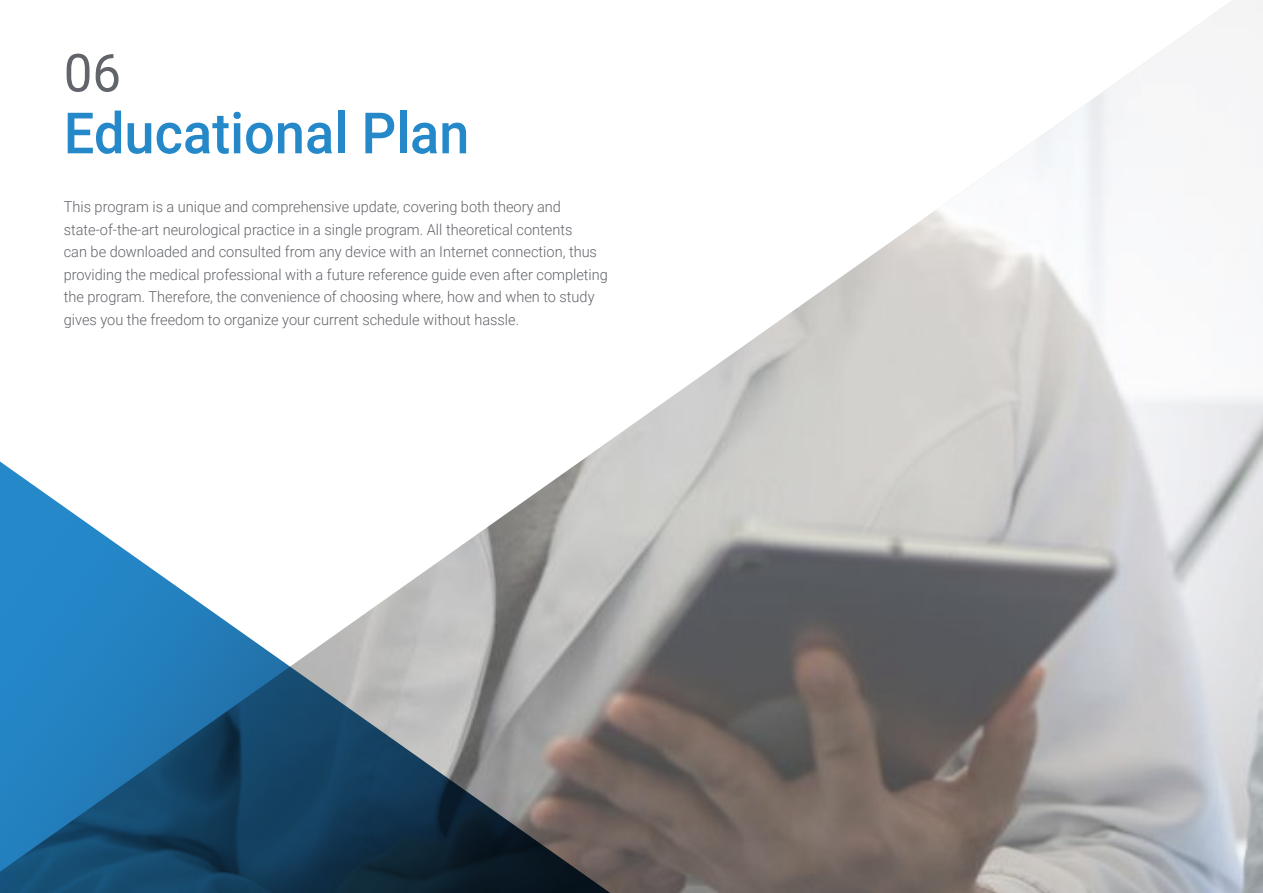
<style>
.page{position:relative;width:1263px;height:893px;background:#fff}
.page>*{position:absolute;margin:0;border:0;box-sizing:border-box;transform-origin:0 0}
.t1{font:500 57px "Roboto";color:#2488c9;scale:.95 1}
.t2{font:52.5px "Roboto";color:#61646a}
.t3{font:300 15px/22.5px "Roboto";color:#61646a}
</style>
<div class="page">
<img style="left:602px;top:0;width:661px;height:893px">
<svg style="left:0;top:446px;width:640px;height:447px"></svg>
<h2 class="t2" style="left:64px;top:36px;width:59px">06</h2>
<h1 class="t1" style="left:64px;top:93px;width:428px">Educational Plan</h1>
<p class="t3" style="left:64px;top:195px;width:546px">This program is a unique and comprehensive update, covering both theory and state-of-the-art neurological practice in a single program. All theoretical contents<br>can be downloaded and consulted from any device with an Internet connection, thus providing the medical professional with a future reference guide even after completing the program. Therefore, the convenience of choosing where, how and when to study gives you the freedom to organize your current schedule without hassle.</p>
</div>
